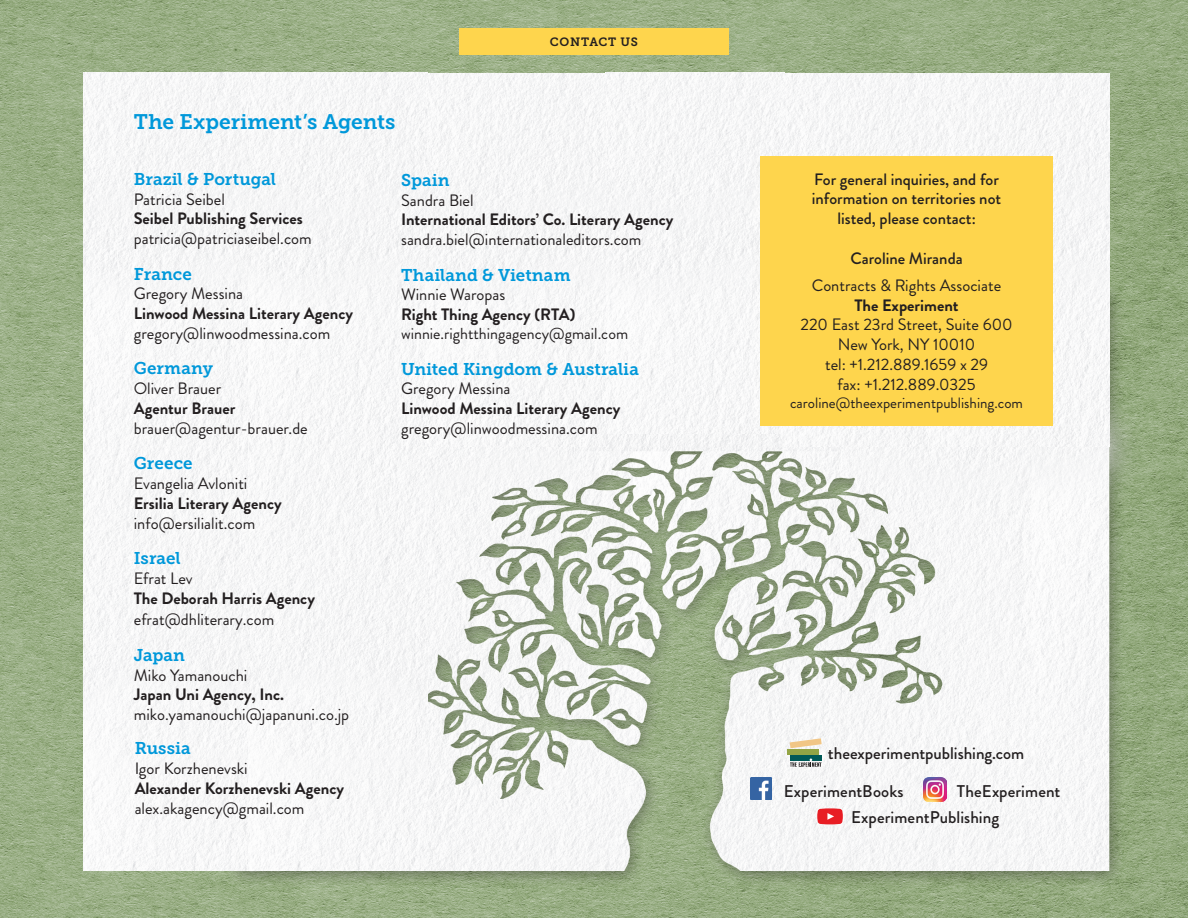
<style>
.page{position:relative;width:1188px;height:918px;background:#fff}
.page>*{position:absolute;margin:0;border:0;box-sizing:border-box;transform-origin:0 0}
.Headnote{font:21px "Museo Slab 700";letter-spacing:-.005em;color:#0098da}
.Headnote-2{font:16.95px "Museo Slab 700";color:#0098da}
.Headnote-3{font:500 16.95px "Brandon Grotesque";color:#231f20}
.Headnote-4{font:16.5px/19.8px "Brandon Grotesque";color:#231f20}
.Contact{font:16.5px/19.8px "Brandon Grotesque";color:#231f20}
.Contact-2{font:500 16.5px/19.8px "Brandon Grotesque";color:#231f20;text-align:center}
.Headnote-5{font:700 16.5px/19.8px "Brandon Grotesque";color:#231f20}
.Contact-3{font:700 16.5px "Brandon Grotesque";color:#231f20}
.Contact-4{font:15.9px "Brandon Grotesque";color:#231f20}
.Contact-5{font:15px "Brandon Grotesque";color:#231f20}
.Folio{font:12px "Museo Slab 700";letter-spacing:.055em;color:#231f20}
.s1{font-weight:700}
.s2{font-weight:400}
</style>
<div class="page">
<img style="left:0;top:0;width:1188px;height:918px">
<div style="left:190px;top:280px;width:956px;height:607px;background:#231f20;opacity:.4"></div>
<img style="left:427px;top:291px;width:705px;height:579px">
<div style="left:605px;top:73px;width:177px;height:360px;background:#f6f7f7"></div>
<img style="left:84px;top:73px;width:164px;height:797px">
<img style="left:248px;top:73px;width:179px;height:797px">
<div style="left:426px;top:74px;width:179px;height:372px;background:#f6f7f7"></div>
<div style="left:459px;top:28px;width:270px;height:27px;background:#fed54d"></div>
<div style="left:782px;top:73px;width:148px;height:373px;background:#f6f6f7"></div>
<div style="left:930px;top:73px;width:179px;height:373px;background:#f6f6f7"></div>
<div style="left:760px;top:156px;width:293px;height:270px;background:#fed54d"></div>
<svg style="left:790px;top:738px;width:32px;height:10px"></svg>
<div style="left:788px;top:749px;width:31px;height:6px;background:#93a445"></div>
<div style="left:790px;top:755px;width:31px;height:6px;background:#005957"></div>
<svg style="left:790px;top:759px;width:31px;height:8px"></svg>
<img style="left:923px;top:778px;width:23px;height:23px">
<img style="left:750px;top:778px;width:22px;height:21px">
<svg style="left:817px;top:808px;width:26px;height:16px"></svg>
<p class="Folio" style="left:550px;top:35px;width:90px">CONTACT US</p>
<p class="Headnote" style="left:134px;top:110px;width:263px">The Experiment’s Agents</p>
<p class="Headnote-2" style="left:134px;top:169px;width:144px">Brazil &amp; Portugal</p>
<p class="Headnote-4" style="left:134px;top:189px;width:180px">Patricia Seibel<br><span class="s1">Seibel Publishing Services </span>patricia@patriciaseibel.com</p>
<p class="Headnote-2" style="left:134px;top:264px;width:60px">France</p>
<p class="Headnote-4" style="left:134px;top:284px;width:221px">Gregory Messina<br><span class="s1">Linwood Messina Literary Agency </span>gregory@linwoodmessina.com</p>
<p class="Headnote-2" style="left:134px;top:359px;width:81px">Germany</p>
<p class="Headnote-4" style="left:134px;top:379px;width:176px">Oliver Brauer<br><span class="s1">Agentur Brauer </span>brauer@agentur-brauer.de</p>
<p class="Headnote-2" style="left:134px;top:454px;width:60px">Greece</p>
<p class="Headnote-4" style="left:134px;top:474px;width:149px">Evangelia Avloniti<br><span class="s1">Ersilia Literary Agency </span>info@ersilialit.com</p>
<p class="Headnote-2" style="left:134px;top:549px;width:48px">Israel</p>
<p class="Headnote-5" style="left:134px;top:568px;width:183px"><span class="s2">Efrat Lev<br></span>The Deborah Harris Agency</p>
<p class="Headnote-4" style="left:134px;top:610px;width:142px">efrat@dhliterary.com</p>
<p class="Headnote-2" style="left:134px;top:645px;width:53px">Japan</p>
<p class="Headnote-4" style="left:134px;top:665px;width:217px">Miko Yamanouchi<br><span class="s1">Japan Uni Agency, Inc. </span>miko.yamanouchi@japanuni.co.jp</p>
<p class="Headnote-2" style="left:401px;top:170px;width:50px">Spain</p>
<p class="Headnote-4" style="left:401px;top:190px;width:274px">Sandra Biel<br><span class="s1">International Editors’ Co. Literary Agency </span>sandra.biel@internationaleditors.com</p>
<p class="Headnote-2" style="left:401px;top:265px;width:171px">Thailand &amp; Vietnam</p>
<p class="Contact" style="left:401px;top:285px;width:106px">Winnie Waropas</p>
<p class="Contact-3" style="left:401px;top:303px;width:176px">Right Thing Agency (RTA)</p>
<p class="Contact-4" style="left:401px;top:323px;width:229px">winnie.rightthingagency@gmail.com</p>
<p class="Headnote-2" style="left:401px;top:359px;width:239px">United Kingdom &amp; Australia</p>
<p class="Contact" style="left:401px;top:379px;width:221px">Gregory Messina<br><span class="s1">Linwood Messina Literary Agency </span>gregory@linwoodmessina.com</p>
<p class="Headnote-2" style="left:135px;top:739px;width:58px">Russia</p>
<p class="Headnote-4" style="left:135px;top:759px;width:211px">Igor Korzhenevski<br><span class="s1">Alexander Korzhenevski Agency </span>alex.akagency@gmail.com</p>
<p class="Contact-2" style="left:812px;top:169px;width:191px">For general inquiries, and for information on territories not listed, please contact:</p>
<p class="Contact-2" style="left:850px;top:249px;width:114px">Caroline Miranda</p>
<p class="Contact" style="left:801px;top:276px;width:214px;text-align:center">Contracts &amp; Rights Associate<br><span class="s1">The Experiment<br></span>220 East 23rd Street, Suite 600<br>New York, NY 10010<br>tel: +1.212.889.1659 x 29<br>fax: +1.212.889.0325</p>
<p class="Contact-5" style="left:790px;top:392px;width:235px">caroline@theexperimentpublishing.com</p>
<p class="Headnote-3" style="left:828px;top:742px;width:198px">theexperimentpublishing.com</p>
<p class="Headnote-3" style="left:957px;top:780px;width:105px">TheExperiment</p>
<p class="Headnote-3" style="left:784px;top:780px;width:121px">ExperimentBooks</p>
<p class="Headnote-3" style="left:851px;top:805px;width:150px">ExperimentPublishing</p>
</div>
